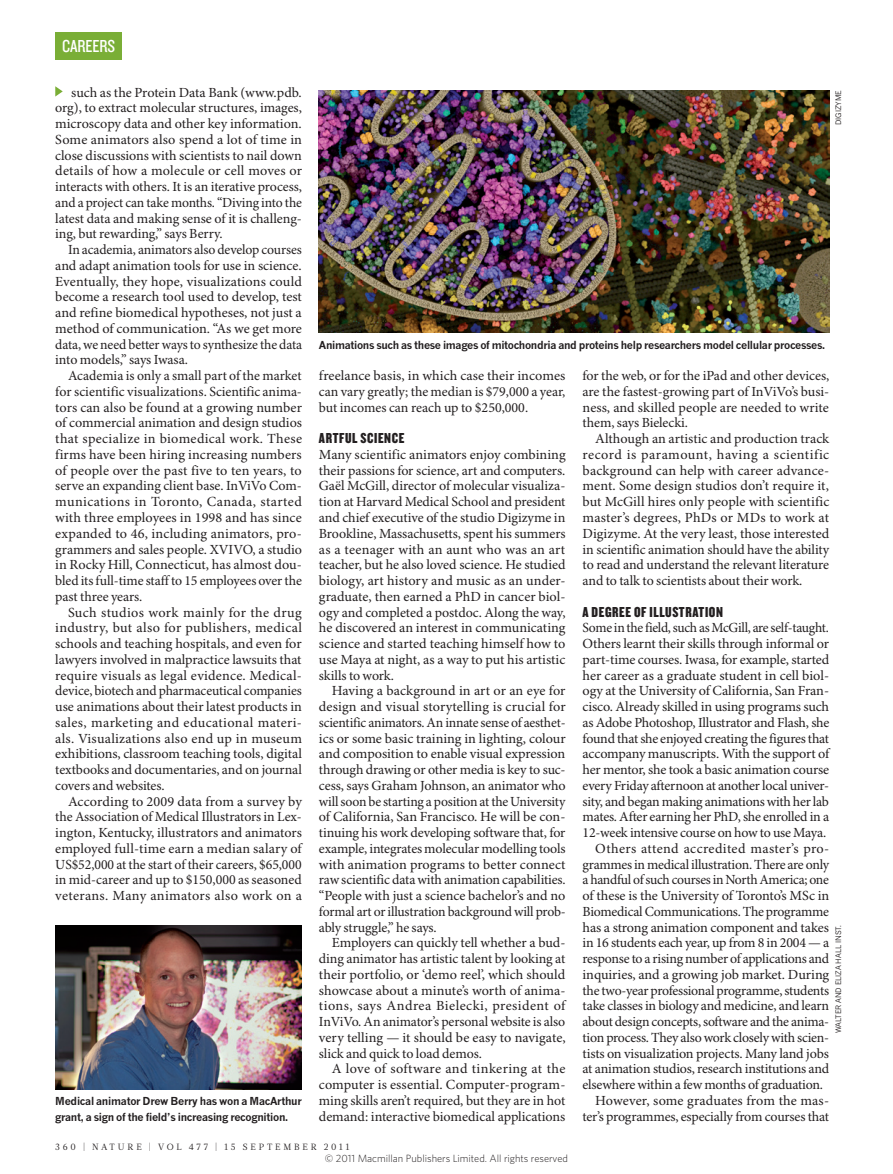
<style>
.page{position:relative;width:893px;height:1174px;background:#fff}
.page>*{position:absolute;margin:0;border:0;box-sizing:border-box;transform-origin:0 0}
.t1{font:18px "Knockout 29 Junior Ltweight";letter-spacing:-.005em;color:#fff}
.CROSSHEAD{font:15px "Knockout 69 Full Liteweight";letter-spacing:.04em;color:#231f20}
.BODY_INDENT{font:13.95px/15.8px "Minion Pro";letter-spacing:-.005em;color:#231f20;text-align:justify}
.BODY_1ST_PARA{font:13.95px/15.8px "Minion Pro";letter-spacing:-.01em;color:#231f20;text-align:justify}
.PIC_CAPTION{font:700 10.8px/15.8px "News Gothic MTOT";letter-spacing:-.03em;color:#231f20}
.t2{font:300 10.5px "Whitney";color:#231f20}
.t3{font:9px "Glosa Math";letter-spacing:.305em;color:#231f20}
.PIC_CREDIT{font:7.5px "News Gothic MTOT";color:#231f20}
</style>
<div class="page">
<img style="left:55px;top:925px;width:247px;height:164px">
<svg style="left:55px;top:86px;width:8px;height:11px"></svg>
<img style="left:319px;top:90px;width:510px;height:243px">
<div style="left:55px;top:32px;width:67px;height:27px;background:#7aae36"></div>
<p class="t1" style="left:62px;top:34px;width:55px">CAREERS</p>
<p class="BODY_1ST_PARA" style="left:55px;top:85px;width:248px;text-indent:16px">such as the Protein Data Bank (www.pdb. org), to extract molecular structures, images, microscopy data and other key information.<br>Some animators also spend a lot of time in close discussions with scientists to nail down details of how a molecule or cell moves or interacts with others. It is an iterative process, and a project can take months. “Diving into the latest data and making sense of it is challeng&shy;ing, but rewarding,” says Berry.</p>
<p class="BODY_INDENT" style="left:55px;top:242px;width:248px;text-indent:13px">In academia, animators also develop courses and adapt animation tools for use in science.<br>Eventually, they hope, visualizations could become a research tool used to develop, test and refine biomedical hypotheses, not just a method of communication. “As we get more data, we need better ways to synthesize the data into models,” says Iwasa.</p>
<p class="BODY_INDENT" style="left:55px;top:368px;width:248px;text-indent:13px">Academia is only a small part of the market for scientific visualizations. Scientific anima&shy;tors can also be found at a growing number of commercial animation and design studios that specialize in biomedical work. These firms have been hiring increasing numbers of people over the past five to ten years, to serve an expanding client base. InViVo Com&shy;munications in Toronto, Canada, started with three employees in 1998 and has since expanded to 46, including animators, pro&shy;grammers and sales people. XVIVO, a studio in Rocky Hill, Connecticut, has almost dou&shy;bled its full-time staff to 15 employees over the past three years.</p>
<p class="BODY_INDENT" style="left:55px;top:605px;width:248px;text-indent:13px">Such studios work mainly for the drug industry, but also for publishers, medical schools and teaching hospitals, and even for lawyers involved in malpractice lawsuits that require visuals as legal evidence. Medical&shy;device, biotech and pharmaceutical companies use animations about their latest products in sales, marketing and educational materi&shy;als. Visualizations also end up in museum exhibitions, classroom teaching tools, digital textbooks and documentaries, and on journal covers and websites.</p>
<p class="BODY_INDENT" style="left:55px;top:794px;width:248px;text-indent:13px">According to 2009 data from a survey by the Association of Medical Illustrators in Lex&shy;ington, Kentucky, illustrators and animators employed full-time earn a median salary of US$52,000 at the start of their careers, $65,000 in mid-career and up to $150,000 as seasoned veterans. Many animators also work on a</p>
<p class="PIC_CAPTION" style="left:55px;top:1093px;width:248px">Medical animator Drew Berry has won a MacArthur grant, a sign of the field’s increasing recognition.</p>
<p class="PIC_CREDIT" style="left:834px;top:125px;width:36px;rotate:-90deg">DIGIZYME</p>
<p class="PIC_CAPTION" style="left:319px;top:337px;width:508px">Animations such as these images of mitochondria and proteins help researchers model cellular processes.</p>
<p class="BODY_INDENT" style="left:319px;top:368px;width:248px">freelance basis, in which case their incomes can vary greatly; the median is $79,000 a year, but incomes can reach up to $250,000.</p>
<p class="CROSSHEAD" style="left:319px;top:429px;width:87px">ARTFUL SCIENCE</p>
<p class="BODY_1ST_PARA" style="left:319px;top:447px;width:248px">Many scientific animators enjoy combining their passions for science, art and computers.<br>Gaël McGill, director of molecular visualiza&shy;tion at Harvard Medical School and president and chief executive of the studio Digizyme in Brookline, Massachusetts, spent his summers as a teenager with an aunt who was an art teacher, but he also loved science. He studied biology, art history and music as an under&shy;graduate, then earned a PhD in cancer biol&shy;ogy and completed a postdoc. Along the way, he discovered an interest in communicating science and started teaching himself how to use Maya at night, as a way to put his artistic skills to work.</p>
<p class="BODY_INDENT" style="left:319px;top:683px;width:248px;text-indent:13px">Having a background in art or an eye for design and visual storytelling is crucial for scientific animators. An innate sense of aesthet&shy;ics or some basic training in lighting, colour and composition to enable visual expression through drawing or other media is key to suc&shy;cess, says Graham Johnson, an animator who will soon be starting a position at the University of California, San Francisco. He will be con&shy;tinuing his work developing software that, for example, integrates molecular modelling tools with animation programs to better connect raw scientific data with animation capabilities. “People with just a science bachelor’s and no formal art or illustration background will prob&shy;ably struggle,” he says.</p>
<p class="BODY_INDENT" style="left:319px;top:935px;width:248px;text-indent:13px">Employers can quickly tell whether a bud&shy;ding animator has artistic talent by looking at their portfolio, or ‘demo reel’, which should showcase about a minute’s worth of anima&shy;tions, says Andrea Bielecki, president of InViVo. An animator’s personal website is also very telling — it should be easy to navigate, slick and quick to load demos.</p>
<p class="BODY_INDENT" style="left:319px;top:1061px;width:248px;text-indent:13px">A love of software and tinkering at the computer is essential. Computer-program&shy;ming skills aren’t required, but they are in hot demand: interactive biomedical applications</p>
<p class="BODY_INDENT" style="left:583px;top:368px;width:248px">for the web, or for the iPad and other devices, are the fastest-growing part of InViVo’s busi&shy;ness, and skilled people are needed to write them, says Bielecki.</p>
<p class="BODY_INDENT" style="left:583px;top:431px;width:248px;text-indent:13px">Although an artistic and production track record is paramount, having a scientific background can help with career advance&shy;ment. Some design studios don’t require it, but McGill hires only people with scientific master’s degrees, PhDs or MDs to work at Digizyme. At the very least, those interested in scientific animation should have the ability to read and understand the relevant literature and to talk to scientists about their work.</p>
<p class="CROSSHEAD" style="left:583px;top:602px;width:142px">A DEGREE OF ILLUSTRATION</p>
<p class="BODY_1ST_PARA" style="left:583px;top:620px;width:248px">Some in the field, such as McGill, are self-taught.<br>Others learnt their skills through informal or part-time courses. Iwasa, for example, started her career as a graduate student in cell biol&shy;ogy at the University of California, San Fran&shy;cisco. Already skilled in using programs such as Adobe Photoshop, Illustrator and Flash, she found that she enjoyed creating the figures that accompany manuscripts. With the support of her mentor, she took a basic animation course every Friday afternoon at another local univer&shy;sity, and began making animations with her lab mates. After earning her PhD, she enrolled in a 12-week intensive course on how to use Maya.</p>
<p class="BODY_INDENT" style="left:583px;top:841px;width:248px;text-indent:13px">Others attend accredited master’s pro&shy;grammes in medical illustration. There are only a handful of such courses in North America; one of these is the University of Toronto’s MSc in Biomedical Communications. The programme has a strong animation component and takes in 16 students each year, up from 8 in 2004 — a response to a rising number of applications and inquiries, and a growing job market. During the two-year professional programme, students take classes in biology and medicine, and learn about design concepts, software and the anima&shy;tion process. They also work closely with scien&shy;tists on visualization projects. Many land jobs at animation studios, research institutions and elsewhere within a few months of graduation.</p>
<p class="BODY_INDENT" style="left:583px;top:1093px;width:248px;text-align:right">However, some graduates from the mas&shy;ter’s programmes, especially from courses that</p>
<p class="PIC_CREDIT" style="left:834px;top:1033px;width:109px;rotate:-90deg">WALTER AND ELIZA HALL INST.</p>
<p class="t3" style="left:55px;top:1141px;width:296px">360 | NATURE | VOL 477 | 15 SEPTEMBER 2011</p>
<p class="t2" style="left:325px;top:1151px;width:245px">© 2011 Macmillan Publishers Limited. All rights reserved</p>
</div>
